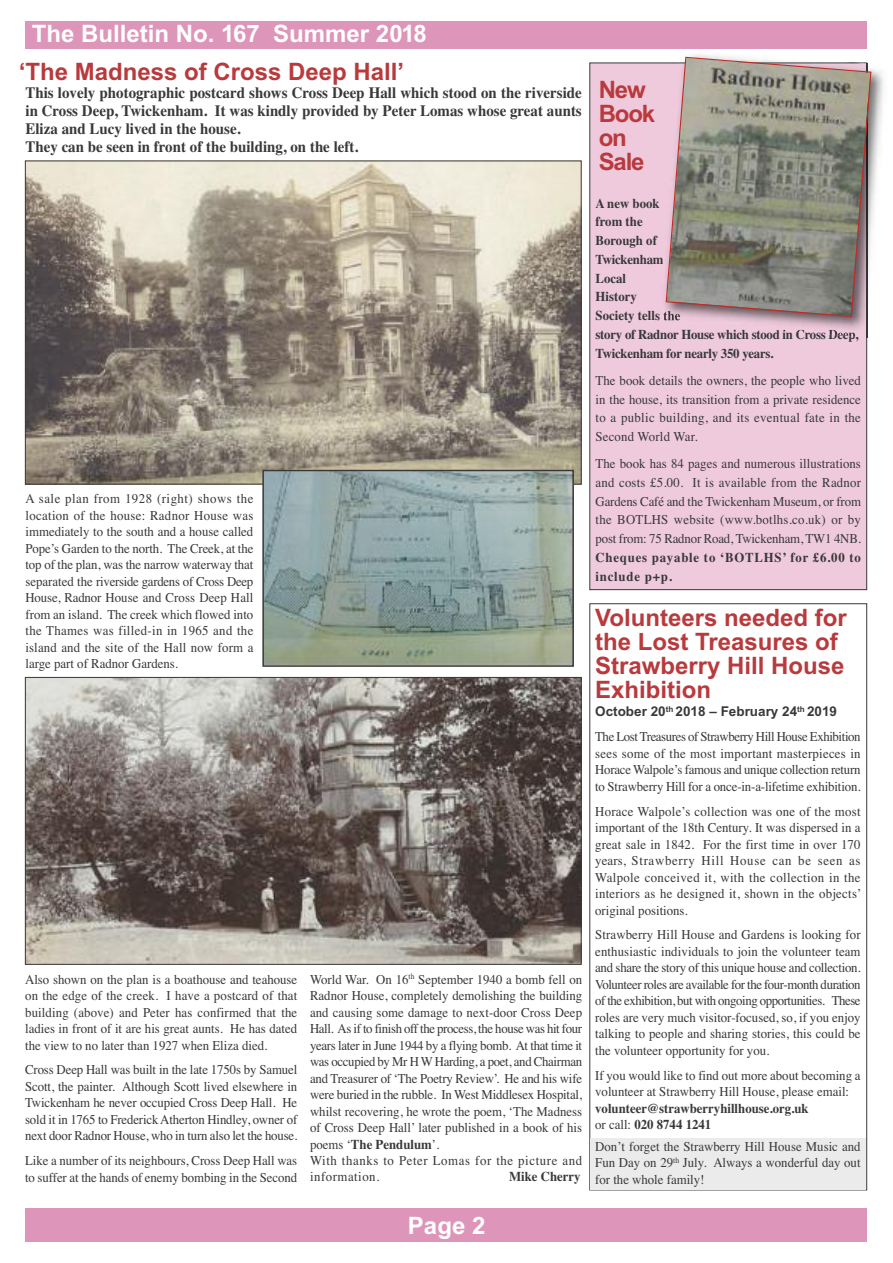
<style>
.page{position:relative;width:893px;height:1263px;background:#fff}
.page>*{position:absolute;margin:0;border:0;box-sizing:border-box;transform-origin:0 0}
.t1{font:700 24px/24px "Arial";color:#b93a3d}
.t2{font:700 24px "Arial";color:#fff}
.t3{font:700 24px/24px "Arial";letter-spacing:-.05em;color:#b93a3d}
.t4{font:700 15.75px/18px "Times";color:#39383a;scale:.95 1}
.t5{font:13.5px/16.5px "Times";color:#39383a;text-align:justify;scale:.95 1}
.t6{font:700 13.5px/18.8px "Times";letter-spacing:-.02em;color:#39383a;scale:.95 1}
.t7{font:700 13.5px/16.5px "Times";color:#39383a;scale:.95 1}
.t8{font:700 13.5px/18.8px "Times";letter-spacing:.06em;color:#39383a;scale:.95 1}
.t9{font:700 13.5px "Arial";color:#39383a}
.s1{font-weight:700}
.s2{font-weight:400}
</style>
<div class="page">
<div style="left:26px;top:1208px;width:841px;height:34px;background:#dd96ba"></div>
<div style="left:26px;top:21px;width:841px;height:28px;background:#dd96ba"></div>
<img style="left:27px;top:163px;width:552px;height:319px">
<img style="left:265px;top:473px;width:306px;height:191px">
<div style="left:262px;top:470px;width:312px;height:197px;border:2px solid #39383a"></div>
<div style="left:590px;top:63px;width:277px;height:527px;background:#eecadc"></div>
<div style="left:590px;top:1138px;width:276px;height:51px;background:#ebebeb"></div>
<img style="left:27px;top:679px;width:552px;height:283px">
<div style="left:25px;top:677px;width:556px;height:287px;border:1px solid #39383a"></div>
<img style="left:658px;top:63px;width:226px;height:274px">
<img style="left:866px;top:318px;width:2px;height:20px">
<svg style="left:665px;top:56px;width:207px;height:262px;background:#928e85"></svg>
<h1 class="t2" style="left:32px;top:20px;width:397px">The Bulletin No. 167 Summer 2018</h1>
<h1 class="t1" style="left:19px;top:60px;width:387px">‘The Madness of Cross Deep Hall’</h1>
<p class="t4" style="left:26px;top:84px;width:587px">This lovely photographic postcard shows Cross Deep Hall which stood on the riverside in Cross Deep, Twickenham. It was kindly provided by Peter Lomas whose great aunts Eliza and Lucy lived in the house.<br>They can be seen in front of the building, on the left.</p>
<p class="t5" style="left:26px;top:490px;width:241px">A sale plan from 1928 (right) shows the location of the house: Radnor House was immediately to the south and a house called Pope’s Garden to the north. The Creek, at the top of the plan, was the narrow waterway that separated the riverside gardens of Cross Deep House, Radnor House and Cross Deep Hall from an island. The creek which flowed into the Thames was filled-in in 1965 and the island and the site of the Hall now form a large part of Radnor Gardens.</p>
<p class="t5" style="left:25px;top:971px;width:288px">Also shown on the plan is a boathouse and teahouse on the edge of the creek. I have a postcard of that building (above) and Peter has confirmed that the ladies in front of it are his great aunts. He has dated the view to no later than 1927 when Eliza died.</p>
<p class="t5" style="left:25px;top:1061px;width:288px">Cross Deep Hall was built in the late 1750s by Samuel Scott, the painter. Although Scott lived elsewhere in Twickenham he never occupied Cross Deep Hall. He sold it in 1765 to FrederickAtherton Hindley, owner of next door Radnor House, who in turn also let the house.</p>
<p class="t5" style="left:25px;top:1152px;width:288px">Like a number of its neighbours, Cross Deep Hall was to suffer at the hands of enemy bombing in the Second</p>
<p class="t5" style="left:310px;top:971px;width:288px;text-align:left">World War. On 16<sup>th</sup> September 1940 a bomb fell on Radnor House, completely demolishing the building and causing some damage to next-door Cross Deep Hall. As if to finish off the process, the house was hit four years later in June 1944 by a flying bomb. At that time it was occupied by Mr H W Harding, a poet, and Chairman and Treasurer of ‘The Poetry Review’. He and his wife were buried in the rubble. In West Middlesex Hospital, whilst recovering, he wrote the poem, ‘The Madness of Cross Deep Hall’ later published in a book of his poems ‘<span class="s1">The Pendulum</span>’.<br>With thanks to Peter Lomas for the picture and information.</p>
<p class="t7" style="left:509px;top:1168px;width:77px">Mike Cherry</p>
<h1 class="t2" style="left:408px;top:1211px;width:79px">Page 2</h1>
<h1 class="t3" style="left:599px;top:78px;width:58px">New<br>Book on<br>Sale</h1>
<p class="t6" style="left:596px;top:194px;width:278px">A new book<br>from the<br>Borough of<br>Twickenham<br>Local<br>History<br>Society tells the<br>story of Radnor House which stood in Cross Deep,<br>Twickenham for nearly 350 years.</p>
<p class="t5" style="left:596px;top:371px;width:281px;line-height:18.8px">The book details the owners, the people who lived in the house, its transition from a private residence to a public building, and its eventual fate in the Second World War.</p>
<p class="t5" style="left:596px;top:454px;width:281px;line-height:18.8px">The book has 84 pages and numerous illustrations and costs £5.00. It is available from the Radnor Gardens Café and the Twickenham Museum, or from the BOTLHS website (www.botlhs.co.uk) or by post from: 75 Radnor Road, Twickenham, TW1 4NB.</p>
<p class="t8" style="left:596px;top:548px;width:281px">Cheques payable to ‘BOTLHS’ for £6.00 to include p+p.</p>
<h1 class="t1" style="left:595px;top:605px;width:253px">Volunteers needed for the Lost Treasures of<br>Strawberry Hill House<br>Exhibition</h1>
<p class="t9" style="left:595px;top:704px;width:243px">October 20<sup>th</sup> 2018 – February 24<sup>th</sup> 2019</p>
<p class="t5" style="left:595px;top:728px;width:281px">The Lost Treasures of Strawberry Hill House Exhibition sees some of the most important masterpieces in Horace Walpole’s famous and unique collection return to Strawberry Hill for a once-in-a-lifetime exhibition.</p>
<p class="t5" style="left:595px;top:802px;width:282px">Horace Walpole’s collection was one of the most important of the 18th Century. It was dispersed in a great sale in 1842. For the first time in over 170 years, Strawberry Hill House can be seen as Walpole conceived it, with the collection in the interiors as he designed it, shown in the objects’ original positions.</p>
<p class="t5" style="left:595px;top:926px;width:281px">Strawberry Hill House and Gardens is looking for enthusiastic individuals to join the volunteer team and share the story of this unique house and collection.<br>Volunteer roles are available for the four-month duration of the exhibition, but with ongoing opportunities. These roles are very much visitor-focused, so, if you enjoy talking to people and sharing stories, this could be the volunteer opportunity for you.</p>
<p class="t5" style="left:595px;top:1066px;width:281px">If you would like to find out more about becoming a volunteer at Strawberry Hill House, please email:</p>
<p class="t7" style="left:595px;top:1099px;width:226px">volunteer@strawberryhillhouse.org.uk <span class="s2">or call:</span> 020 8744 1241</p>
<p class="t5" style="left:595px;top:1138px;width:281px">Don’t forget the Strawberry Hill House Music and Fun Day on 29<sup>th</sup> July. Always a wonderful day out for the whole family!</p>
</div>
